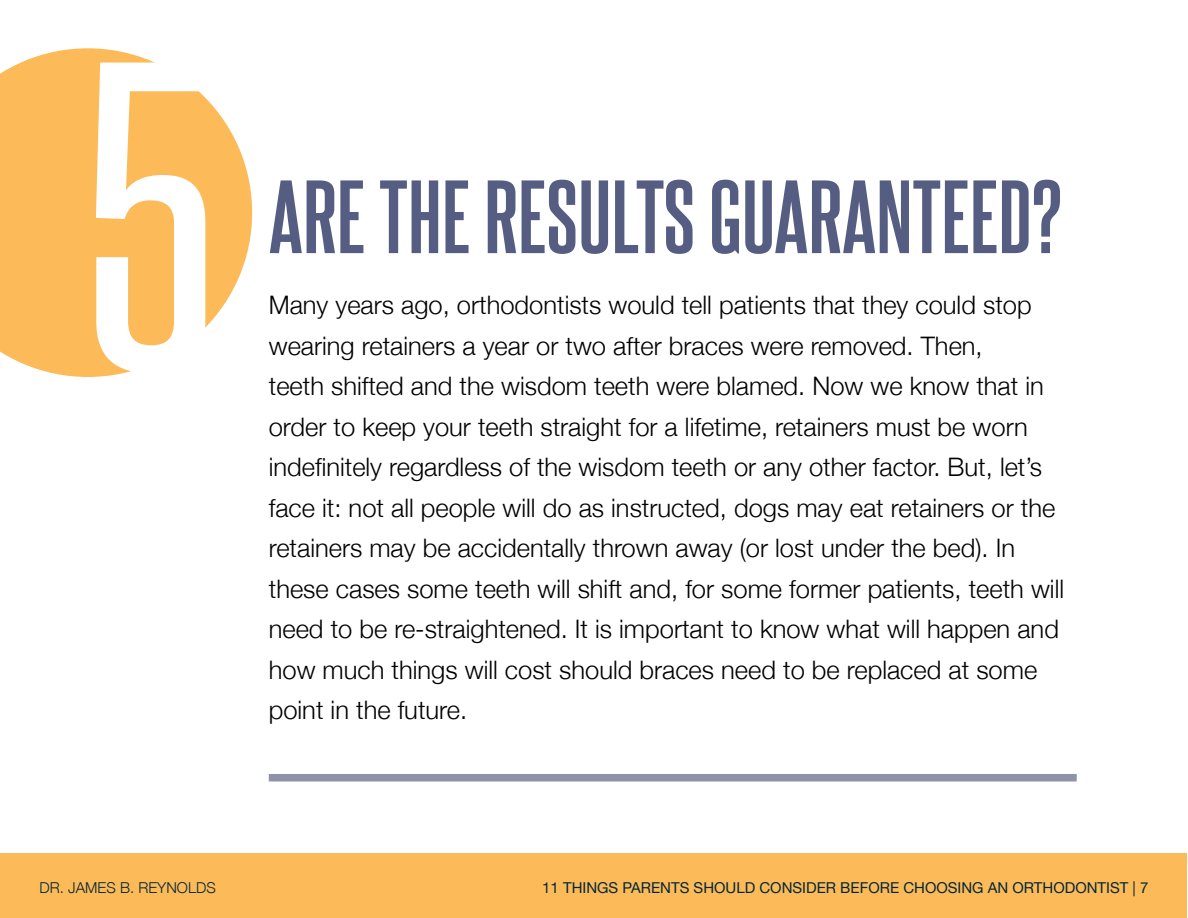
<style>
.page{position:relative;width:1188px;height:918px;background:#fff}
.page>*{position:absolute;margin:0;border:0;box-sizing:border-box;transform-origin:0 0}
.t1{font:373.5px "Steelfish Rg";color:#fff;scale:1.15 1}
.t2{font:700 88.35px "Steelfish Rg";color:#565d82;scale:1.15 1}
.t3{font:300 25.5px/40.5px "Helvetica Neue";color:#000}
.t4{font:15px "Helvetica Neue";color:#012639}
.t5{font:300 15px "Helvetica Neue";color:#012639}
</style>
<div class="page">
<div style="left:1px;top:853px;width:1186px;height:65px;background:#fdba58"></div>
<div style="left:269px;top:774px;width:808px;height:8px;background:#8e93ab"></div>
<svg style="left:0;top:48px;width:252px;height:329px;background:#fdc471"></svg>
<h1 class="t1" style="left:83px;top:-11px;width:120px">5</h1>
<h2 class="t2" style="left:269px;top:163px;width:691px">ARE THE RESULTS GUARANTEED?</h2>
<p class="t3" style="left:269px;top:283px;width:797px">Many years ago, orthodontists would tell patients that they could stop wearing retainers a year or two after braces were removed. Then,<br>teeth shifted and the wisdom teeth were blamed. Now we know that in order to keep your teeth straight for a lifetime, retainers must be worn indefinitely regardless of the wisdom teeth or any other factor. But, let’s face it: not all people will do as instructed, dogs may eat retainers or the retainers may be accidentally thrown away (or lost under the bed). In these cases some teeth will shift and, for some former patients, teeth will need to be re-straightened. It is important to know what will happen and how much things will cost should braces need to be replaced at some point in the future.</p>
<p class="t5" style="left:40px;top:875px;width:178px">DR. JAMES B. REYNOLDS</p>
<p class="t4" style="left:542px;top:877px;width:608px">11 THINGS PARENTS SHOULD CONSIDER BEFORE CHOOSING AN ORTHODONTIST | 7</p>
</div>
